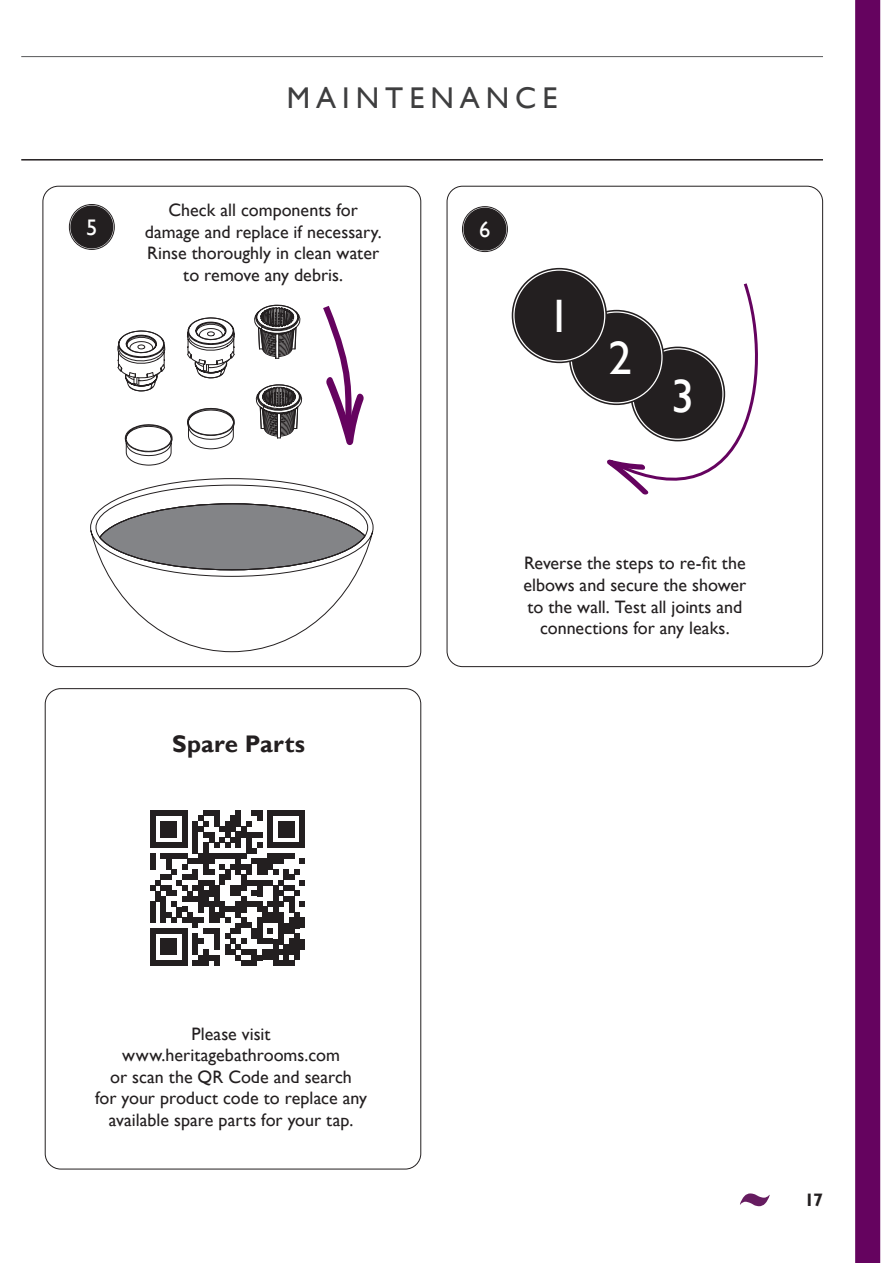
<style>
.page{position:relative;width:893px;height:1263px;background:#fff}
.page>*{position:absolute;margin:0;border:0;box-sizing:border-box;transform-origin:0 0}
.t1{font:46.95px "Gill Sans";color:#fff}
.t2{font:46.65px "Gill Sans";color:#fff}
.t3{font:30px "Gill Sans";letter-spacing:.2em;color:#3e3e3f}
.t4{font:700 24px "Gill Sans";letter-spacing:.01em;color:#231f20}
.t5{font:22.5px "Gill Sans";color:#fff}
.t6{font:18px/21.6px "Gill Sans";color:#231f20;text-align:center}
.t7{font:700 18px "Gill Sans";color:#231f20}
</style>
<div class="page">
<div style="left:855px;top:0;width:25px;height:1263px;background:#65035f;border:2px solid #65035f"></div>
<svg style="left:740px;top:1193px;width:30px;height:13px"></svg>
<hr style="left:21px;top:56px;width:802px;height:1px;background:#57585a">
<hr style="left:21px;top:159px;width:802px;height:2px;background:#231f20">
<div style="left:69px;top:204px;width:46px;height:46px;border:1px solid #231f20;border-radius:50%"></div>
<div style="left:71px;top:206px;width:42px;height:42px;background:#231f20;border-radius:50%"></div>
<div style="left:70px;top:205px;width:43px;height:43px;border:2px solid #231f20;border-radius:50%"></div>
<div style="left:462px;top:206px;width:46px;height:46px;border:1px solid #231f20;border-radius:50%"></div>
<div style="left:464px;top:208px;width:42px;height:42px;background:#231f20;border-radius:50%"></div>
<div style="left:463px;top:208px;width:43px;height:43px;border:2px solid #231f20;border-radius:50%"></div>
<div style="left:573px;top:314px;width:87px;height:87px;background:#231f20;border-radius:50%"></div>
<svg style="left:512px;top:269px;width:94px;height:93px"></svg>
<div style="left:512px;top:268px;width:95px;height:95px;border:2px solid #231f20;border-radius:50%"></div>
<div style="left:516px;top:272px;width:87px;height:87px;background:#231f20;border-radius:50%"></div>
<div style="left:515px;top:271px;width:89px;height:89px;border:3px solid #231f20;border-radius:50%"></div>
<svg style="left:606px;top:283px;width:152px;height:212px"></svg>
<svg style="left:90px;top:478px;width:284px;height:174px"></svg>
<svg style="left:117px;top:304px;width:186px;height:162px"></svg>
<svg style="left:323px;top:305px;width:41px;height:141px"></svg>
<svg style="left:150px;top:810px;width:155px;height:155px"></svg>
<div style="left:300px;top:917px;width:5px;height:11px;background:#231f20"></div>
<div style="left:300px;top:939px;width:5px;height:10px;background:#231f20"></div>
<p class="t3" style="left:287px;top:80px;width:272px">MAINTENANCE</p>
<p class="t6" style="left:145px;top:199px;width:239px">Check all components for damage and replace if necessary.<br>Rinse thoroughly in clean water to remove any debris.</p>
<p class="t5" style="left:86px;top:214px;width:13px">5</p>
<p class="t5" style="left:479px;top:216px;width:13px">6</p>
<p class="t1" style="left:548px;top:289px;width:25px">1</p>
<p class="t1" style="left:608px;top:331px;width:25px">2</p>
<p class="t2" style="left:671px;top:369px;width:25px">3</p>
<p class="t4" style="left:172px;top:729px;width:134px">Spare Parts</p>
<p class="t6" style="left:523px;top:553px;width:224px">Reverse the steps to re-fit the elbows and secure the shower to the wall. Test all joints and connections for any leaks.</p>
<p class="t6" style="left:192px;top:1023px;width:81px">Please visit</p>
<p class="t6" style="left:95px;top:1045px;width:273px">www.heritagebathrooms.com<br>or scan the QR Code and search<br>for your product code to replace any available spare parts for your tap.</p>
<p class="t7" style="left:804px;top:1189px;width:20px">17</p>
</div>
